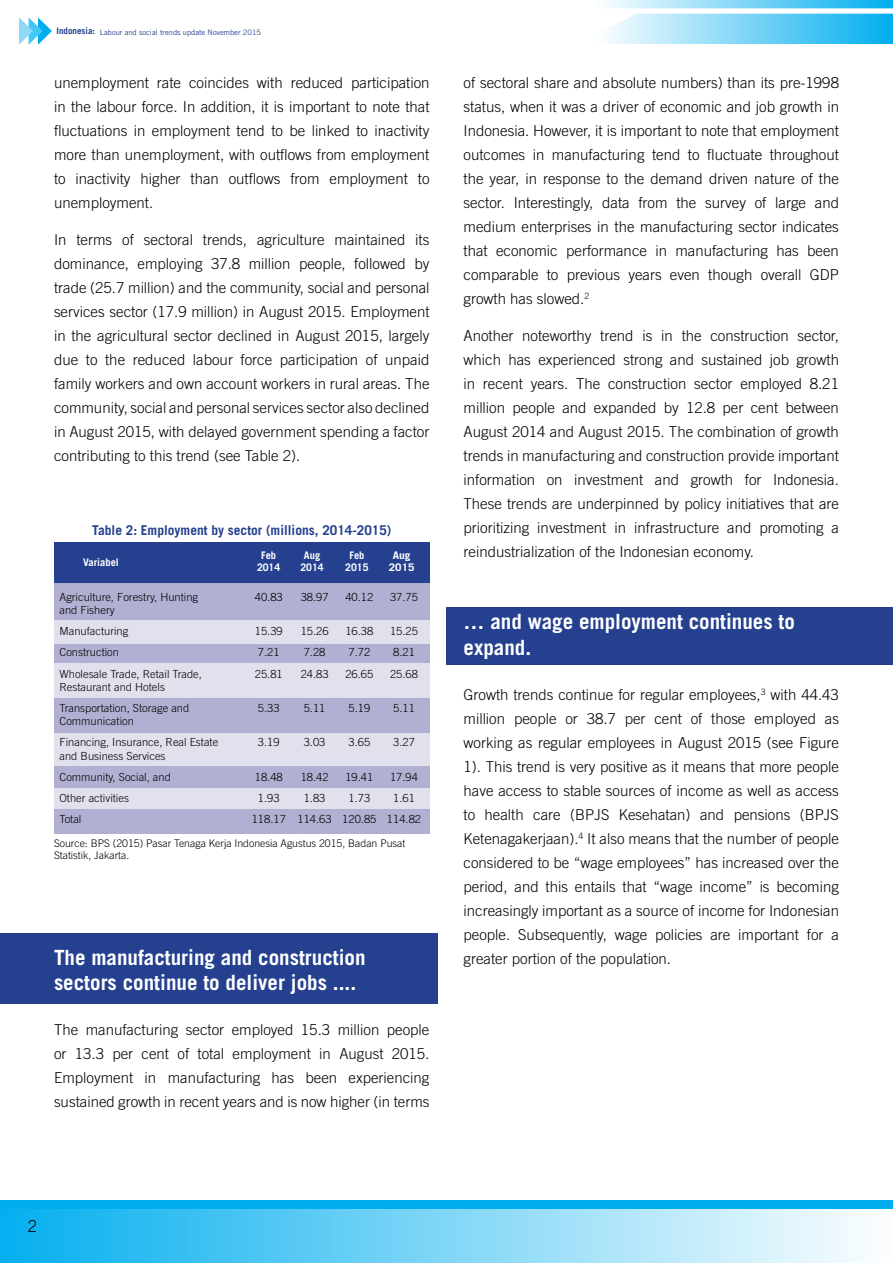
<style>
.page{position:relative;width:893px;height:1263px;background:#fff}
.page>*{position:absolute;margin:0;border:0;box-sizing:border-box;transform-origin:0 0}
.t1{font:700 21px/25.2px "Trade Gothic";color:#fff}
.t2{font:300 16.5px "Trade Gothic";color:#000}
.t3{font:300 15px/24px "Trade Gothic";color:#000;text-align:justify}
.t4{font:700 13.5px "Trade Gothic";color:#25408f}
.t5{font:300 11.1px/21.1px "Trade Gothic";color:#000}
.t6{font:300 10.5px/12.6px "Trade Gothic";color:#000}
.t7{font:700 10.5px/12.6px "Trade Gothic";color:#fff;text-align:center}
.t8{font:700 10.5px/12.6px "Trade Gothic";color:#fff;text-align:center;scale:1.1 1}
.t9{font:7.5px "Trade Gothic";color:#25408f}
.s1{font-weight:700;font-size:9px}
</style>
<div class="page">
<div style="left:0;top:1200px;width:893px;height:8px;background:#00aeef"></div>
<div style="left:0;top:1209px;width:893px;height:54px;background:linear-gradient(to right,#05afef,#fdfefe)"></div>
<div style="left:596px;top:0;width:297px;height:44px;background:linear-gradient(to right,#fdfefe,#01aeef)"></div>
<svg style="left:19px;top:8px;width:874px;height:37px"></svg>
<div style="left:446px;top:607px;width:447px;height:57px;background:#25408f"></div>
<div style="left:0;top:932px;width:438px;height:71px;background:#25408f"></div>
<div style="left:54px;top:542px;width:375px;height:41px;background:#25408f"></div>
<div style="left:54px;top:583px;width:375px;height:250px;background:#b1b0d2"></div>
<div style="left:54px;top:620px;width:375px;height:24px;background:#e1e0ed"></div>
<div style="left:54px;top:663px;width:375px;height:34px;background:#e1e0ed"></div>
<div style="left:54px;top:733px;width:375px;height:32px;background:#e1e0ed"></div>
<div style="left:54px;top:788px;width:375px;height:21px;background:#e1e0ed"></div>
<p class="t9" style="left:57px;top:27px;width:206px"><span class="s1">Indonesia:</span> Labour and social trends update November 2015</p>
<p class="t3" style="left:54px;top:71px;width:377px">unemployment rate coincides with reduced participation in the labour force. In addition, it is important to note that fluctuations in employment tend to be linked to inactivity more than unemployment, with outflows from employment to inactivity higher than outflows from employment to unemployment.</p>
<p class="t3" style="left:54px;top:228px;width:377px">In terms of sectoral trends, agriculture maintained its dominance, employing 37.8 million people, followed by trade (25.7 million) and the community, social and personal services sector (17.9 million) in August 2015. Employment in the agricultural sector declined in August 2015, largely due to the reduced labour force participation of unpaid family workers and own account workers in rural areas. The community, social and personal services sector also declined in August 2015, with delayed government spending a factor contributing to this trend (see Table 2).</p>
<p class="t4" style="left:92px;top:522px;width:301px">Table 2: Employment by sector (millions, 2014-2015)</p>
<p class="t7" style="left:83px;top:555px;width:37px">Variabel</p>
<p class="t7" style="left:257px;top:549px;width:25px">Feb<br>2014</p>
<p class="t7" style="left:345px;top:549px;width:25px">Feb<br>2015</p>
<p class="t7" style="left:300px;top:549px;width:25px">Aug<br>2014</p>
<p class="t8" style="left:389px;top:549px;width:25px">Aug<br>2015</p>
<p class="t5" style="left:60px;top:586px;width:140px">Agriculture, Forestry, Hunting</p>
<p class="t5" style="left:255px;top:586px;width:29px">40.83</p>
<p class="t5" style="left:301px;top:586px;width:29px">38.97</p>
<p class="t5" style="left:345px;top:586px;width:29px">40.12</p>
<p class="t5" style="left:390px;top:586px;width:29px">37.75</p>
<p class="t5" style="left:60px;top:599px;width:70px">and Fishery<br>Manufacturing</p>
<p class="t5" style="left:255px;top:621px;width:29px">15.39</p>
<p class="t5" style="left:301px;top:621px;width:29px">15.26</p>
<p class="t5" style="left:345px;top:621px;width:29px">16.38</p>
<p class="t5" style="left:390px;top:621px;width:29px">15.25</p>
<p class="t5" style="left:60px;top:642px;width:61px">Construction</p>
<p class="t5" style="left:258px;top:642px;width:23px">7.21</p>
<p class="t5" style="left:304px;top:642px;width:23px">7.28</p>
<p class="t5" style="left:348px;top:642px;width:23px">7.72</p>
<p class="t5" style="left:393px;top:642px;width:23px">8.21</p>
<p class="t5" style="left:60px;top:663px;width:144px">Wholesale Trade, Retail Trade,</p>
<p class="t5" style="left:255px;top:663px;width:29px">25.81</p>
<p class="t5" style="left:301px;top:663px;width:29px">24.83</p>
<p class="t5" style="left:345px;top:663px;width:29px">26.65</p>
<p class="t5" style="left:390px;top:663px;width:29px">25.68</p>
<p class="t5" style="left:60px;top:676px;width:131px">Restaurant and Hotels<br>Transportation, Storage and</p>
<p class="t5" style="left:258px;top:697px;width:23px">5.33</p>
<p class="t5" style="left:304px;top:697px;width:23px">5.11</p>
<p class="t5" style="left:348px;top:697px;width:23px">5.19</p>
<p class="t5" style="left:393px;top:697px;width:23px">5.11</p>
<p class="t5" style="left:60px;top:710px;width:160px">Communication<br>Financing, Insurance, Real Estate</p>
<p class="t5" style="left:60px;top:745px;width:113px">and Business Services<br>Community, Social, and</p>
<p class="t5" style="left:258px;top:732px;width:23px">3.19</p>
<p class="t5" style="left:304px;top:732px;width:23px">3.03</p>
<p class="t5" style="left:348px;top:732px;width:23px">3.65</p>
<p class="t5" style="left:393px;top:732px;width:23px">3.27</p>
<p class="t5" style="left:255px;top:766px;width:29px">18.48</p>
<p class="t5" style="left:301px;top:766px;width:29px">18.42</p>
<p class="t5" style="left:345px;top:766px;width:29px">19.41</p>
<p class="t5" style="left:390px;top:766px;width:29px">17.94</p>
<p class="t5" style="left:60px;top:787px;width:71px">Other activities</p>
<p class="t5" style="left:258px;top:787px;width:23px">1.93</p>
<p class="t5" style="left:304px;top:787px;width:23px">1.83</p>
<p class="t5" style="left:348px;top:787px;width:23px">1.73</p>
<p class="t5" style="left:393px;top:787px;width:23px">1.61</p>
<p class="t5" style="left:60px;top:808px;width:23px">Total</p>
<p class="t5" style="left:252px;top:808px;width:171px">118.17 114.63 120.85 114.82</p>
<p class="t6" style="left:54px;top:836px;width:353px">Source: BPS (2015) Pasar Tenaga Kerja Indonesia Agustus 2015, Badan Pusat<br>Statistik, Jakarta.</p>
<p class="t3" style="left:463px;top:71px;width:377px">of sectoral share and absolute numbers) than its pre-1998 status, when it was a driver of economic and job growth in Indonesia. However, it is important to note that employment outcomes in manufacturing tend to fluctuate throughout the year, in response to the demand driven nature of the sector. Interestingly, data from the survey of large and medium enterprises in the manufacturing sector indicates that economic performance in manufacturing has been comparable to previous years even though overall GDP growth has slowed.<sup>2</sup></p>
<p class="t3" style="left:463px;top:324px;width:377px">Another noteworthy trend is in the construction sector, which has experienced strong and sustained job growth in recent years. The construction sector employed 8.21 million people and expanded by 12.8 per cent between August 2014 and August 2015. The combination of growth trends in manufacturing and construction provide important information on investment and growth for Indonesia.<br>These trends are underpinned by policy initiatives that are prioritizing investment in infrastructure and promoting a reindustrialization of the Indonesian economy.</p>
<h1 class="t1" style="left:463px;top:609px;width:333px">… and wage employment continues to expand.</h1>
<p class="t3" style="left:463px;top:682px;width:377px">Growth trends continue for regular employees,<sup>3</sup> with 44.43 million people or 38.7 per cent of those employed as working as regular employees in August 2015 (see Figure 1). This trend is very positive as it means that more people have access to stable sources of income as well as access to health care (BPJS Kesehatan) and pensions (BPJS Ketenagakerjaan).<sup>4</sup> It also means that the number of people considered to be “wage employees” has increased over the period, and this entails that “wage income” is becoming increasingly important as a source of income for Indonesian people. Subsequently, wage policies are important for a</p>
<h1 class="t1" style="left:54px;top:944px;width:313px">The manufacturing and construction</h1>
<p class="t3" style="left:463px;top:946px;width:209px">greater portion of the population.</p>
<h1 class="t1" style="left:54px;top:969px;width:304px">sectors continue to deliver jobs ....</h1>
<p class="t3" style="left:54px;top:1018px;width:377px">The manufacturing sector employed 15.3 million people or 13.3 per cent of total employment in August 2015.<br>Employment in manufacturing has been experiencing sustained growth in recent years and is now higher (in terms</p>
<p class="t2" style="left:28px;top:1216px;width:11px">2</p>
</div>
